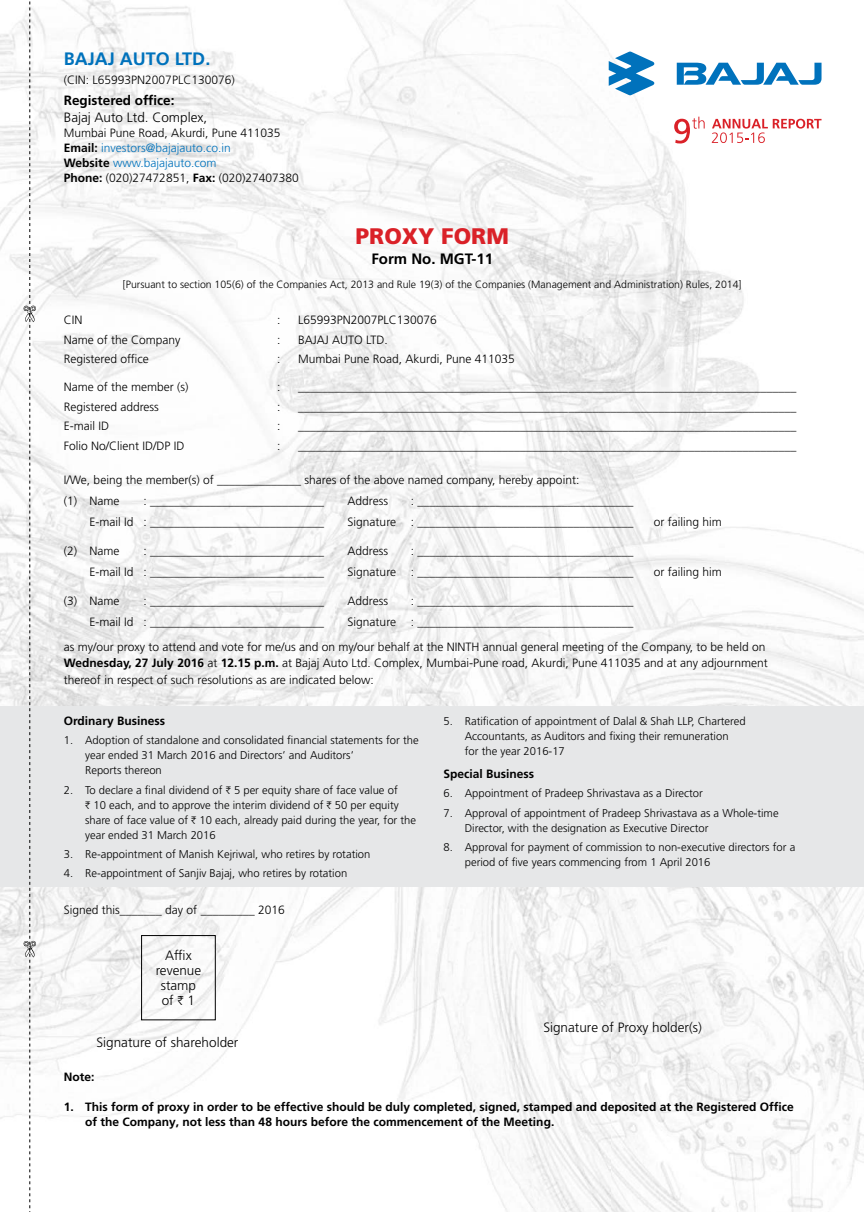
<style>
.page{position:relative;width:864px;height:1212px;background:#fff}
.page>*{position:absolute;margin:0;border:0;box-sizing:border-box;transform-origin:0 0}
.t1{font:900 22.5px "Frutiger LT Std";color:#da2128}
.t2{font:700 18px "Frutiger LT Std";color:#0072bc}
.t3{font:700 15px "Frutiger LT Std";color:#000}
.t4{font:300 13.5px/15px "Frutiger LT Std";color:#000;text-align:center}
.t5{font:700 13.5px "Frutiger LT Std";color:#000}
.t6{font:300 12px/15px "Frutiger LT Std";color:#000}
.t7{font:700 12px/15px "Frutiger LT Std";color:#000}
.t8{font:300 11.25px/15px "Frutiger LT Std";color:#000}
.t9{font:300 10.5px "Frutiger LT Std";color:#000}
.s1{font-weight:700}
.s2{color:#0072bc}
.s3{font-family:"ITF Rupee";font-weight:400}
</style>
<div class="page">
<img style="left:0;top:0;width:863px;height:1212px">
<div style="left:0;top:706px;width:863px;height:180px;background:#e6e7e8"></div>
<svg style="left:608px;top:52px;width:46px;height:43px"></svg>
<svg style="left:676px;top:63px;width:145px;height:22px"></svg>
<div style="left:141px;top:935px;width:74px;height:85px;border:1px solid #000"></div>
<svg style="left:24px;top:0;width:12px;height:1212px"></svg>
<svg style="left:674px;top:117px;width:30px;height:27px"></svg>
<svg style="left:711px;top:119px;width:110px;height:24px"></svg>
<h2 class="t2" style="left:64px;top:48px;width:148px">BAJAJ AUTO LTD.</h2>
<p class="t6" style="left:64px;top:72px;width:172px">(CIN: L65993PN2007PLC130076)</p>
<p class="t5" style="left:64px;top:93px;width:112px">Registered office:</p>
<p class="t4" style="left:64px;top:110px;width:145px">Bajaj Auto Ltd. Complex,</p>
<p class="t6" style="left:64px;top:126px;width:236px">Mumbai Pune Road, Akurdi, Pune 411035<br><span class="s1">Email:</span> <span class="s2">investors@bajajauto.co.in<br></span><span class="s1">Website</span> <span class="s2">www.bajajauto.com<br></span><span class="s1">Phone:</span> (020)27472851, <span class="s1">Fax:</span> (020)27407380</p>
<h1 class="t1" style="left:355px;top:222px;width:155px">PROXY FORM</h1>
<p class="t9" style="left:123px;top:279px;width:619px">[Pursuant to section 105(6) of the Companies Act, 2013 and Rule 19(3) of the Companies (Management and Administration) Rules, 2014]</p>
<p class="t3" style="left:371px;top:250px;width:123px">Form No. MGT-11</p>
<p class="t6" style="left:64px;top:313px;width:20px">CIN</p>
<p class="t6" style="left:277px;top:313px;width:5px">:</p>
<p class="t6" style="left:298px;top:313px;width:140px">L65993PN2007PLC130076</p>
<p class="t6" style="left:64px;top:332px;width:118px">Name of the Company</p>
<p class="t6" style="left:277px;top:332px;width:5px">:</p>
<p class="t6" style="left:298px;top:332px;width:91px">BAJAJ AUTO LTD.</p>
<p class="t6" style="left:64px;top:352px;width:86px">Registered office</p>
<p class="t6" style="left:277px;top:352px;width:5px">:</p>
<p class="t6" style="left:298px;top:352px;width:218px">Mumbai Pune Road, Akurdi, Pune 411035</p>
<p class="t6" style="left:64px;top:380px;width:126px">Name of the member (s)</p>
<p class="t6" style="left:277px;top:380px;width:5px">:</p>
<p class="t6" style="left:298px;top:380px;width:500px">___________________________________________________________________________________</p>
<p class="t6" style="left:64px;top:399px;width:96px">Registered address</p>
<p class="t6" style="left:277px;top:399px;width:5px">:</p>
<p class="t6" style="left:298px;top:399px;width:500px">___________________________________________________________________________________</p>
<p class="t6" style="left:64px;top:419px;width:47px">E-mail ID</p>
<p class="t6" style="left:277px;top:419px;width:5px">:</p>
<p class="t6" style="left:298px;top:419px;width:500px">___________________________________________________________________________________</p>
<p class="t6" style="left:64px;top:438px;width:122px">Folio No/Client ID/DP ID</p>
<p class="t6" style="left:277px;top:438px;width:5px">:</p>
<p class="t6" style="left:298px;top:438px;width:500px">___________________________________________________________________________________</p>
<p class="t6" style="left:64px;top:470px;width:517px;line-height:20.7px">I/We, being the member(s) of ______________ shares of the above named company, hereby appoint: (1) Name</p>
<p class="t6" style="left:143px;top:493px;width:182px">: _____________________________</p>
<p class="t6" style="left:347px;top:493px;width:42px">Address</p>
<p class="t6" style="left:410px;top:493px;width:224px">: ____________________________________</p>
<p class="t6" style="left:89px;top:514px;width:236px">E-mail Id : _____________________________</p>
<p class="t6" style="left:347px;top:514px;width:287px">Signature : ____________________________________</p>
<p class="t6" style="left:653px;top:514px;width:70px">or failing him</p>
<p class="t6" style="left:64px;top:543px;width:57px">(2) Name</p>
<p class="t6" style="left:143px;top:543px;width:182px">: _____________________________</p>
<p class="t6" style="left:347px;top:543px;width:42px">Address</p>
<p class="t6" style="left:410px;top:543px;width:224px">: ____________________________________</p>
<p class="t6" style="left:89px;top:564px;width:236px">E-mail Id : _____________________________</p>
<p class="t6" style="left:347px;top:564px;width:287px">Signature : ____________________________________</p>
<p class="t6" style="left:653px;top:564px;width:70px">or failing him</p>
<p class="t6" style="left:64px;top:593px;width:57px">(3) Name</p>
<p class="t6" style="left:143px;top:593px;width:182px">: _____________________________</p>
<p class="t6" style="left:347px;top:593px;width:42px">Address</p>
<p class="t6" style="left:410px;top:593px;width:224px">: ____________________________________</p>
<p class="t6" style="left:89px;top:614px;width:236px">E-mail Id : _____________________________</p>
<p class="t6" style="left:64px;top:609px;width:702px;line-height:25px;text-indent:284px">Signature : ____________________________________<br>as my/our proxy to attend and vote for me/us and on my/our behalf at the NINTH annual general meeting of the Company, to be held on</p>
<p class="t6" style="left:64px;top:655px;width:705px;line-height:16.5px"><span class="s1">Wednesday, 27 July 2016</span> at <span class="s1">12.15 p.m.</span> at Bajaj Auto Ltd. Complex, Mumbai-Pune road, Akurdi, Pune 411035 and at any adjournment thereof in respect of such resolutions as are indicated below:</p>
<p class="t7" style="left:64px;top:713px;width:103px">Ordinary Business</p>
<p class="t8" style="left:85px;top:733px;width:335px;text-indent:-21px">1. Adoption of standalone and consolidated financial statements for the year ended 31 March 2016 and Directors’ and Auditors’<br>Reports thereon</p>
<p class="t8" style="left:85px;top:782px;width:332px;text-indent:-21px">2. To declare a final dividend of <span class="s3">H</span> 5 per equity share of face value of<br><span class="s3">H</span> 10 each, and to approve the interim dividend of <span class="s3">H</span> 50 per equity share of face value of <span class="s3">H</span> 10 each, already paid during the year, for the year ended 31 March 2016</p>
<p class="t8" style="left:64px;top:847px;width:308px">3. Re-appointment of Manish Kejriwal, who retires by rotation</p>
<p class="t8" style="left:64px;top:866px;width:285px">4. Re-appointment of Sanjiv Bajaj, who retires by rotation</p>
<p class="t6" style="left:64px;top:903px;width:222px">Signed this_______ day of _________ 2016</p>
<p class="t4" style="left:156px;top:948px;width:47px">Affix revenue stamp of <span class="s3">H</span> 1</p>
<p class="t4" style="left:96px;top:1035px;width:143px">Signature of shareholder</p>
<p class="t8" style="left:464px;top:713px;width:282px;text-indent:-21px">5. Ratification of appointment of Dalal &amp; Shah LLP, Chartered<br>Accountants, as Auditors and fixing their remuneration<br>for the year 2016-17</p>
<p class="t7" style="left:443px;top:766px;width:92px">Special Business</p>
<p class="t8" style="left:443px;top:786px;width:261px">6. Appointment of Pradeep Shrivastava as a Director</p>
<p class="t8" style="left:464px;top:805px;width:315px;text-indent:-21px">7. Approval of appointment of Pradeep Shrivastava as a Whole-time<br>Director, with the designation as Executive Director</p>
<p class="t8" style="left:464px;top:839px;width:332px;text-indent:-21px">8. Approval for payment of commission to non-executive directors for a period of five years commencing from 1 April 2016</p>
<p class="t4" style="left:543px;top:1020px;width:160px">Signature of Proxy holder(s)</p>
<p class="t7" style="left:64px;top:1070px;width:32px">Note:</p>
<p class="t7" style="left:85px;top:1100px;width:710px;text-indent:-21px">1. This form of proxy in order to be effective should be duly completed, signed, stamped and deposited at the Registered Office of the Company, not less than 48 hours before the commencement of the Meeting.</p>
</div>
